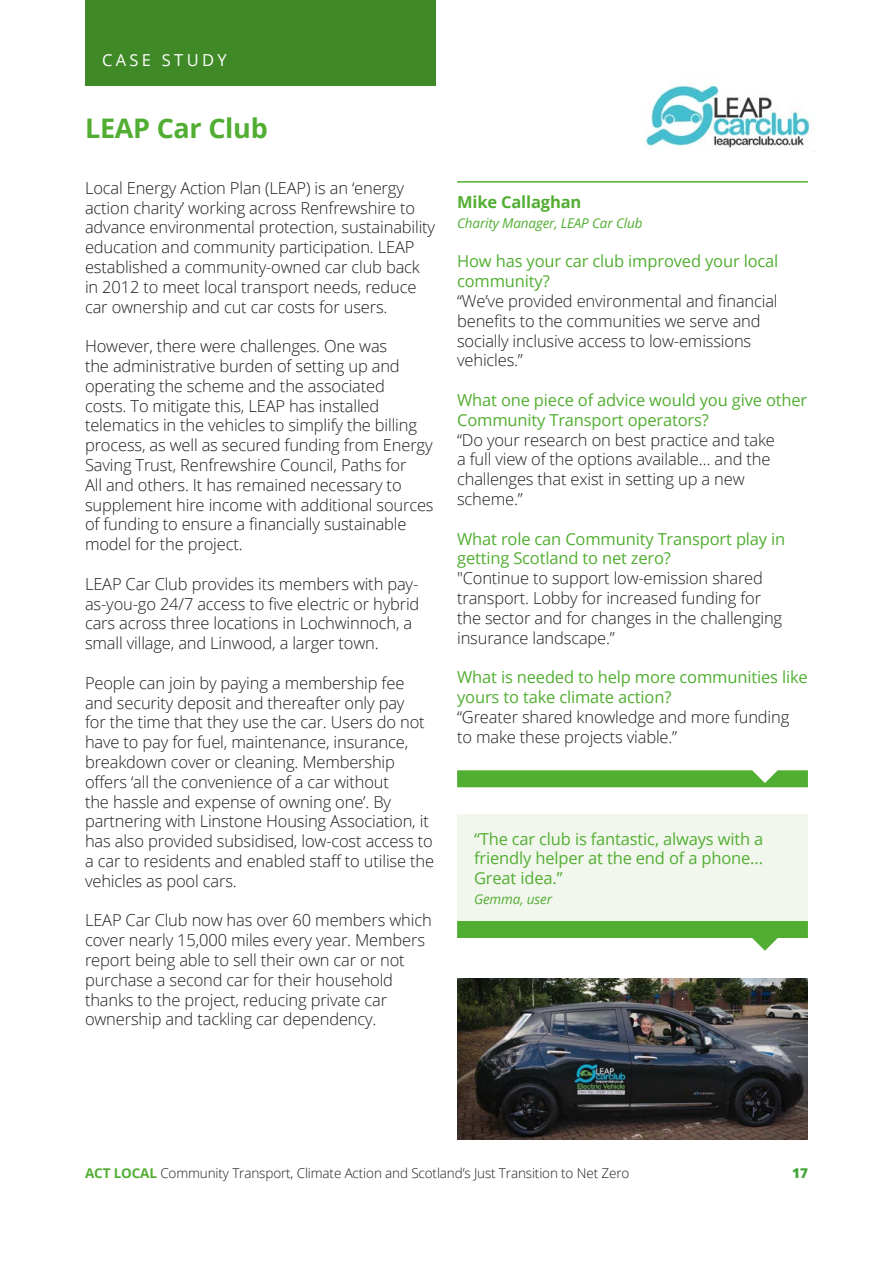
<style>
.page{position:relative;width:893px;height:1263px;background:#fff}
.page>*{position:absolute;margin:0;border:0;box-sizing:border-box;transform-origin:0 0}
.t1{font:700 27px "Open Sans";letter-spacing:-.01em;color:#52ae32}
.t2{font:300 16.5px/19.8px "Open Sans";letter-spacing:-.01em;color:#1d1d1b}
.t3{font:16.5px/19.8px "Open Sans";letter-spacing:-.01em;color:#52ae32}
.t4{font:700 16.5px "Open Sans";letter-spacing:-.01em;color:#52ae32}
.t5{font:16.5px "Open Sans";letter-spacing:.2em;color:#fff}
.t6{font:300 13.5px "Open Sans";letter-spacing:-.01em;color:#1d1d1b}
.t7{font:italic 13.5px "Open Sans";letter-spacing:-.01em;color:#52ae32}
.t8{font:800 13.5px "Open Sans";color:#3fa535}
.s1{font-weight:700;color:#52ae32}
</style>
<div class="page">
<img style="left:646px;top:85px;width:168px;height:67px">
<img style="left:457px;top:978px;width:351px;height:162px">
<hr style="left:457px;top:181px;width:351px;height:2px;background:#52ae32">
<svg style="left:457px;top:770px;width:351px;height:17px;background:#59b13b"></svg>
<svg style="left:457px;top:921px;width:351px;height:30px"></svg>
<div style="left:457px;top:815px;width:351px;height:106px;background:#f2f7ed"></div>
<div style="left:85px;top:0;width:351px;height:85px;background:#408927"></div>
<p class="t5" style="left:102px;top:49px;width:126px">CASE STUDY</p>
<h1 class="t1" style="left:85px;top:110px;width:184px">LEAP Car Club</h1>
<p class="t2" style="left:85px;top:177px;width:352px">Local Energy Action Plan (LEAP) is an ‘energy action charity’ working across Renfrewshire to advance environmental protection, sustainability education and community participation. LEAP established a community-owned car club back in 2012 to meet local transport needs, reduce car ownership and cut car costs for users.</p>
<p class="t2" style="left:85px;top:336px;width:350px">However, there were challenges. One was<br>the administrative burden of setting up and operating the scheme and the associated<br>costs. To mitigate this, LEAP has installed telematics in the vehicles to simplify the billing process, as well as secured funding from Energy Saving Trust, Renfrewshire Council, Paths for<br>All and others. It has remained necessary to supplement hire income with additional sources of funding to ensure a financially sustainable model for the project.</p>
<p class="t2" style="left:85px;top:573px;width:336px">LEAP Car Club provides its members with pay&shy;as-you-go 24/7 access to five electric or hybrid cars across three locations in Lochwinnoch, a small village, and Linwood, a larger town.</p>
<p class="t2" style="left:85px;top:672px;width:351px">People can join by paying a membership fee and security deposit and thereafter only pay<br>for the time that they use the car. Users do not have to pay for fuel, maintenance, insurance, breakdown cover or cleaning. Membership offers ‘all the convenience of a car without<br>the hassle and expense of owning one’. By partnering with Linstone Housing Association, it has also provided subsidised, low-cost access to a car to residents and enabled staff to utilise the vehicles as pool cars.</p>
<p class="t2" style="left:85px;top:910px;width:348px">LEAP Car Club now has over 60 members which cover nearly 15,000 miles every year. Members report being able to sell their own car or not purchase a second car for their household thanks to the project, reducing private car ownership and tackling car dependency.</p>
<p class="t4" style="left:457px;top:190px;width:126px">Mike Callaghan</p>
<p class="t7" style="left:457px;top:214px;width:187px">Charity Manager, LEAP Car Club</p>
<p class="t3" style="left:457px;top:251px;width:323px">How has your car club improved your local community?</p>
<p class="t2" style="left:457px;top:291px;width:322px">“We’ve provided environmental and financial benefits to the communities we serve and socially inclusive access to low-emissions vehicles.”</p>
<p class="t3" style="left:457px;top:390px;width:352px">What one piece of advice would you give other<br>Community Transport operators?</p>
<p class="t2" style="left:457px;top:429px;width:319px">“Do your research on best practice and take a full view of the options available… and the challenges that exist in setting up a new scheme.”</p>
<p class="t3" style="left:457px;top:528px;width:330px">What role can Community Transport play in getting Scotland to net zero?</p>
<p class="t2" style="left:457px;top:568px;width:327px">"Continue to support low-emission shared transport. Lobby for increased funding for the sector and for changes in the challenging insurance landscape.”</p>
<p class="t3" style="left:457px;top:667px;width:352px">What is needed to help more communities like yours to take climate action?</p>
<p class="t2" style="left:457px;top:706px;width:334px">“Greater shared knowledge and more funding to make these projects viable.”</p>
<p class="t3" style="left:474px;top:828px;width:291px;text-align:justify">“The car club is fantastic, always with a friendly helper at the end of a phone...<br>Great idea.”</p>
<p class="t7" style="left:474px;top:890px;width:79px">Gemma, user</p>
<p class="t6" style="left:85px;top:1164px;width:546px"><span class="s1">ACT LOCAL</span> Community Transport, Climate Action and Scotland’s Just Transition to Net Zero</p>
<p class="t8" style="left:792px;top:1163px;width:17px">17</p>
</div>
